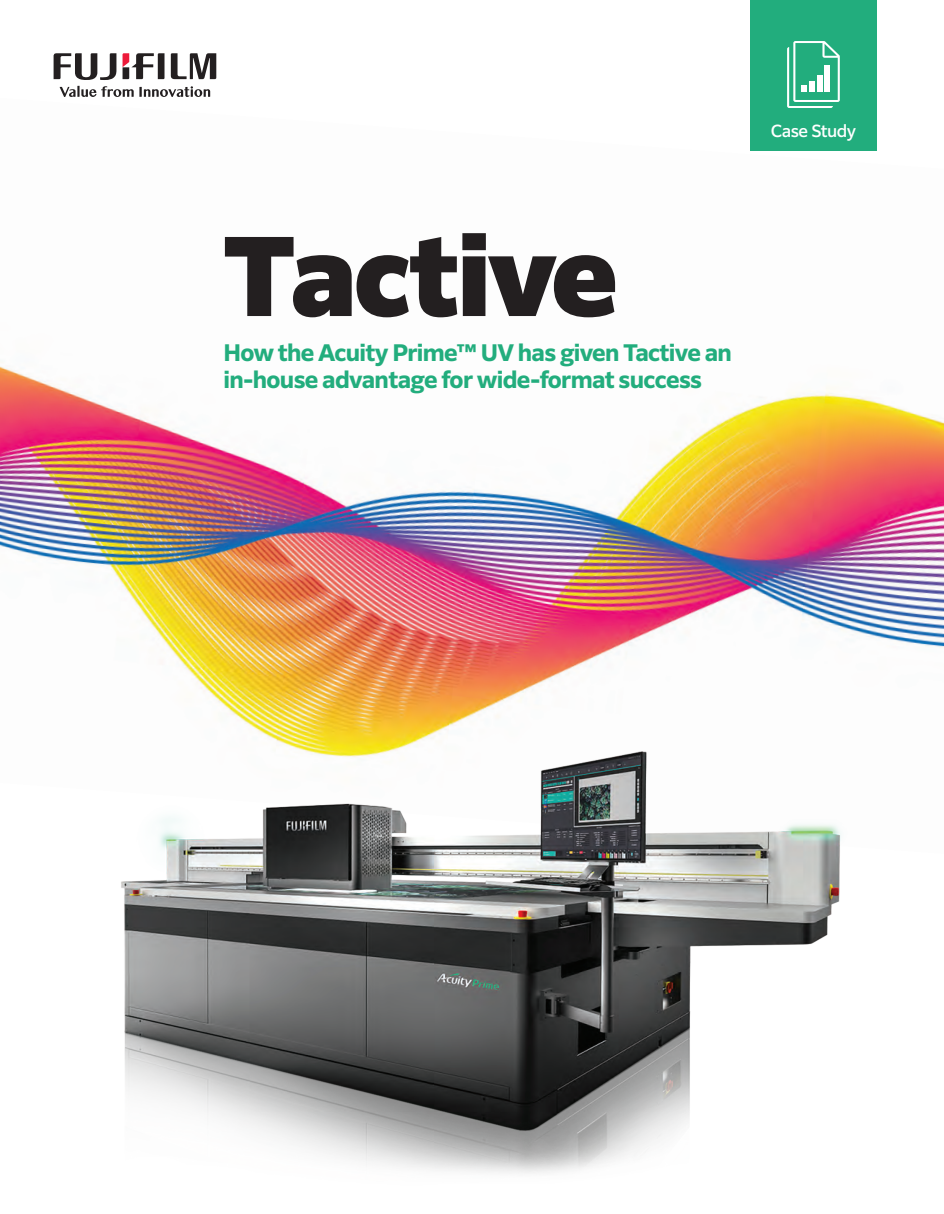
<style>
.page{position:relative;width:944px;height:1214px;background:#fff}
.page>*{position:absolute;margin:0;border:0;box-sizing:border-box;transform-origin:0 0}
.t1{font:900 106.5px "Clarimo UDPE";letter-spacing:-.025em;color:#231f20}
.t2{font:700 22.5px/27px "Clarimo UDPE";letter-spacing:-.03em;color:#22ad7d}
.t3{font:500 16.5px "Clarimo UDPE";letter-spacing:-.03em;color:#fff}
</style>
<div class="page">
<svg style="left:171px;top:53px;width:45px;height:26px"></svg>
<svg style="left:54px;top:53px;width:62px;height:27px"></svg>
<svg style="left:122px;top:53px;width:42px;height:26px"></svg>
<svg style="left:60px;top:86px;width:150px;height:11px"></svg>
<img style="left:0;top:98px;width:944px;height:645px">
<div style="left:750px;top:0;width:126px;height:150px;background:#22ad7d"></div>
<svg style="left:787px;top:41px;width:52px;height:67px"></svg>
<div style="left:801px;top:85px;width:6px;height:7px;background:#fff"></div>
<div style="left:809px;top:81px;width:5px;height:11px;background:#fff"></div>
<div style="left:817px;top:76px;width:5px;height:16px;background:#fff"></div>
<div style="left:824px;top:65px;width:6px;height:27px;background:#fff"></div>
<img style="left:121px;top:743px;width:720px;height:430px">
<h1 class="t1" style="left:223px;top:187px;width:396px">Tactive</h1>
<p class="t2" style="left:223px;top:337px;width:510px">How the Acuity Prime™ UV has given Tactive an in-house advantage for wide-format success</p>
<p class="t3" style="left:770px;top:117px;width:87px">Case Study</p>
</div>
